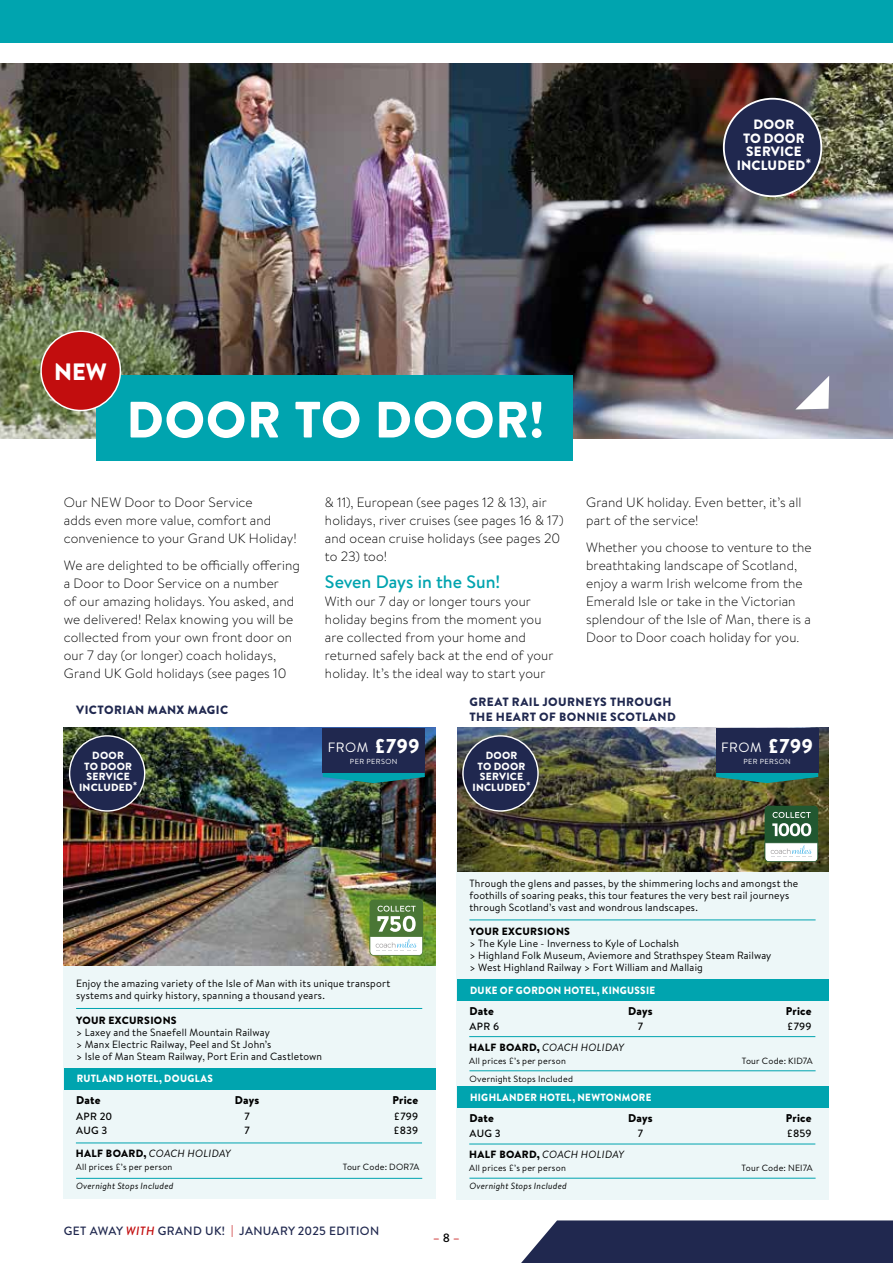
<style>
.page{position:relative;width:893px;height:1263px;background:#fff}
.page>*{position:absolute;margin:0;border:0;box-sizing:border-box;transform-origin:0 0}
.t1{font:900 51px "Brandon Text";letter-spacing:.015em;color:#fff}
.t2{font:900 23.7px "Brandon Text";color:#fff}
.t3{font:500 18px "Brandon Text";letter-spacing:-.005em;color:#00a4af}
.t4{font:300 13.5px/18px "Brandon Text";letter-spacing:.01em;color:#000}
.t5{font:900 13.5px/13.5px "Brandon Text";letter-spacing:.01em;color:#fff;text-align:center}
.t6{font:13.5px "Brandon Text";letter-spacing:.04em;color:#fff}
.t7{font:900 12px/15px "Brandon Text";letter-spacing:.035em;color:#20284f}
.t8{font:500 12px "Brandon Text";letter-spacing:.03em;color:#20284f}
.t9{font:500 12px "Brandon Text";color:#c20d0e}
.t10{font:900 11.25px "Brandon Text";letter-spacing:.01em;color:#000}
.t11{font:10.5px/12px "Brandon Text";letter-spacing:.02em;color:#000}
.t12{font:900 10.5px "Brandon Text";letter-spacing:.03em;color:#fff;scale:.94 1}
.t13{font:italic 10.5px "Brandon Text";letter-spacing:.02em;color:#000}
.t14{font:500 10.5px "Brandon Text";letter-spacing:.015em;color:#000}
.t15{font:900 10.5px "Brandon Text";letter-spacing:.03em;color:#000}
.t16{font:900 10.35px/10.4px "Brandon Text";letter-spacing:.02em;color:#fff;text-align:center}
.t17{font:9px "Brandon Text";letter-spacing:.025em;color:#000}
.t18{font:italic 9px "Brandon Text";letter-spacing:.025em;color:#000}
.t19{font:7.35px "Brandon Text";letter-spacing:.06em;color:#fff}
.s1{font-weight:900;font-size:19.95px}
.s2{font-weight:900;font-style:normal}
.s3{font-style:italic;color:#c20d0e}
.s4{color:#c20d0e}
.s5{color:#000}
</style>
<div class="page">
<svg style="left:521px;top:1220px;width:372px;height:43px;background:#2d3559"></svg>
<div style="left:0;top:0;width:893px;height:43px;background:#00a4af"></div>
<img style="left:0;top:64px;width:893px;height:375px">
<div style="left:97px;top:376px;width:476px;height:85px;background:#00a4af"></div>
<svg style="left:795px;top:376px;width:34px;height:33px"></svg>
<div style="left:63px;top:962px;width:372px;height:237px;background:#edf7f8"></div>
<div style="left:457px;top:862px;width:372px;height:337px;background:#edf7f8"></div>
<div style="left:64px;top:1068px;width:371px;height:21px;background:#00a4af"></div>
<div style="left:457px;top:979px;width:372px;height:22px;background:#00a4af"></div>
<div style="left:457px;top:1087px;width:372px;height:21px;background:#00a4af"></div>
<img style="left:64px;top:728px;width:371px;height:238px">
<img style="left:457px;top:728px;width:372px;height:143px">
<svg style="left:323px;top:772px;width:102px;height:11px"></svg>
<div style="left:323px;top:728px;width:102px;height:44px;background:#20284f"></div>
<svg style="left:716px;top:772px;width:102px;height:11px"></svg>
<div style="left:716px;top:728px;width:102px;height:44px;background:#20284f"></div>
<div style="left:41px;top:331px;width:79px;height:79px;background:#c20d0e;border-radius:50%"></div>
<div style="left:40px;top:330px;width:81px;height:81px;border:2px solid #fff;border-radius:50%"></div>
<div style="left:724px;top:99px;width:97px;height:97px;background:#20284f;border-radius:50%"></div>
<div style="left:723px;top:98px;width:99px;height:99px;border:2px solid #fff;border-radius:50%"></div>
<div style="left:70px;top:736px;width:75px;height:75px;background:#20284f;border-radius:50%"></div>
<div style="left:69px;top:735px;width:76px;height:77px;border:1px solid #fff;border-radius:50%"></div>
<div style="left:463px;top:736px;width:75px;height:75px;background:#20284f;border-radius:50%"></div>
<div style="left:462px;top:735px;width:77px;height:77px;border:1px solid #fff;border-radius:50%"></div>
<hr style="left:76px;top:1008px;width:346px;height:1px;background:#00a4af">
<hr style="left:469px;top:919px;width:347px;height:1px;background:#00a4af">
<hr style="left:76px;top:1142px;width:346px;height:1px;background:#00a4af">
<hr style="left:469px;top:1036px;width:346px;height:1px;background:#00a4af">
<hr style="left:469px;top:1143px;width:346px;height:1px;background:#00a4af">
<hr style="left:76px;top:1178px;width:346px;height:1px;background:#00a4af">
<hr style="left:469px;top:1070px;width:347px;height:1px;background:#00a4af">
<hr style="left:469px;top:1178px;width:347px;height:1px;background:#00a4af">
<div style="left:765px;top:806px;width:53px;height:53px;background:#215730;border-radius:4px"></div>
<svg style="left:765px;top:842px;width:53px;height:20px"></svg>
<svg style="left:772px;top:812px;width:39px;height:24px"></svg>
<div style="left:370px;top:899px;width:53px;height:53px;background:#4a7635;border-radius:4px"></div>
<svg style="left:370px;top:906px;width:53px;height:50px"></svg>
<p class="t5" style="left:737px;top:118px;width:76px">DOOR<br>TO DOOR<br>SERVICE<br>INCLUDED*</p>
<h2 class="t2" style="left:54px;top:355px;width:54px">NEW</h2>
<h1 class="t1" style="left:127px;top:384px;width:419px">DOOR TO DOOR!</h1>
<p class="t4" style="left:64px;top:493px;width:235px">Our NEW Door to Door Service<br>adds even more value, comfort and convenience to your Grand UK Holiday!</p>
<p class="t4" style="left:64px;top:556px;width:238px">We are delighted to be officially offering a Door to Door Service on a number<br>of our amazing holidays. You asked, and we delivered! Relax knowing you will be collected from your own front door on our 7 day (or longer) coach holidays, Grand UK Gold holidays (see pages 10</p>
<p class="t4" style="left:325px;top:493px;width:240px">&amp; 11), European (see pages 12 &amp; 13), air holidays, river cruises (see pages 16 &amp; 17) and ocean cruise holidays (see pages 20 to 23) too!</p>
<h3 class="t3" style="left:325px;top:569px;width:177px">Seven Days in the Sun!</h3>
<p class="t4" style="left:325px;top:592px;width:230px">With our 7 day or longer tours your holiday begins from the moment you are collected from your home and returned safely back at the end of your holiday. It’s the ideal way to start your</p>
<p class="t4" style="left:586px;top:493px;width:217px">Grand UK holiday. Even better, it’s all part of the service!</p>
<p class="t4" style="left:586px;top:538px;width:227px">Whether you choose to venture to the breathtaking landscape of Scotland, enjoy a warm Irish welcome from the Emerald Isle or take in the Victorian splendour of the Isle of Man, there is a Door to Door coach holiday for you.</p>
<p class="t7" style="left:76px;top:702px;width:153px">VICTORIAN MANX MAGIC</p>
<p class="t7" style="left:470px;top:694px;width:208px">GREAT RAIL JOURNEYS THROUGH<br>THE HEART OF BONNIE SCOTLAND</p>
<p class="t6" style="left:328px;top:738px;width:94px">FROM <span class="s1">£799</span></p>
<p class="t19" style="left:350px;top:756px;width:49px">PER PERSON</p>
<p class="t16" style="left:79px;top:750px;width:60px">DOOR<br>TO DOOR<br>SERVICE<br>INCLUDED*</p>
<p class="t16" style="left:472px;top:750px;width:60px">DOOR<br>TO DOOR<br>SERVICE<br>INCLUDED*</p>
<p class="t6" style="left:721px;top:738px;width:94px">FROM <span class="s1">£799</span></p>
<p class="t19" style="left:743px;top:756px;width:49px">PER PERSON</p>
<p class="t11" style="left:469px;top:877px;width:330px">Through the glens and passes, by the shimmering lochs and amongst the foothills of soaring peaks, this tour features the very best rail journeys through Scotland’s vast and wondrous landscapes.</p>
<p class="t11" style="left:76px;top:977px;width:316px">Enjoy the amazing variety of the Isle of Man with its unique transport systems and quirky history, spanning a thousand years.</p>
<p class="t15" style="left:76px;top:1013px;width:102px">YOUR EXCURSIONS</p>
<p class="t11" style="left:76px;top:1026px;width:247px">&gt; Laxey and the Snaefell Mountain Railway<br>&gt; Manx Electric Railway, Peel and St John’s<br>&gt; Isle of Man Steam Railway, Port Erin and Castletown</p>
<p class="t12" style="left:77px;top:1071px;width:146px">RUTLAND HOTEL, DOUGLAS</p>
<p class="t10" style="left:76px;top:1092px;width:26px">Date</p>
<p class="t10" style="left:235px;top:1092px;width:26px">Days</p>
<p class="t10" style="left:392px;top:1092px;width:27px">Price</p>
<p class="t14" style="left:76px;top:1109px;width:38px">APR 20</p>
<p class="t14" style="left:244px;top:1109px;width:7px">7</p>
<p class="t14" style="left:394px;top:1109px;width:26px">£799</p>
<p class="t14" style="left:76px;top:1123px;width:33px">AUG 3</p>
<p class="t14" style="left:244px;top:1123px;width:7px">7</p>
<p class="t14" style="left:394px;top:1123px;width:26px">£839</p>
<p class="t13" style="left:76px;top:1146px;width:156px"><span class="s2">HALF BOARD,</span> COACH HOLIDAY</p>
<p class="t17" style="left:76px;top:1161px;width:98px">All prices £’s per person</p>
<p class="t17" style="left:343px;top:1161px;width:78px">Tour Code: DOR7A</p>
<p class="t18" style="left:76px;top:1180px;width:99px">Overnight Stops Included</p>
<p class="t8" style="left:64px;top:1223px;width:317px">GET AWAY <span class="s3">WITH</span> GRAND UK! <span class="s4">|</span> JANUARY 2025 EDITION</p>
<p class="t15" style="left:469px;top:924px;width:102px">YOUR EXCURSIONS</p>
<p class="t11" style="left:469px;top:937px;width:303px">&gt; The Kyle Line - Inverness to Kyle of Lochalsh<br>&gt; Highland Folk Museum, Aviemore and Strathspey Steam Railway &gt; West Highland Railway &gt; Fort William and Mallaig</p>
<p class="t12" style="left:470px;top:983px;width:198px">DUKE OF GORDON HOTEL, KINGUSSIE</p>
<p class="t10" style="left:469px;top:1003px;width:26px">Date</p>
<p class="t10" style="left:628px;top:1003px;width:26px">Days</p>
<p class="t10" style="left:786px;top:1003px;width:27px">Price</p>
<p class="t14" style="left:469px;top:1019px;width:31px">APR 6</p>
<p class="t14" style="left:638px;top:1019px;width:7px">7</p>
<p class="t14" style="left:787px;top:1019px;width:26px">£799</p>
<p class="t13" style="left:469px;top:1040px;width:156px"><span class="s2">HALF BOARD,</span> COACH HOLIDAY</p>
<p class="t17" style="left:469px;top:1055px;width:98px">All prices £’s per person</p>
<p class="t17" style="left:742px;top:1055px;width:73px">Tour Code: KID7A</p>
<p class="t17" style="left:469px;top:1072px;width:105px">Overnight Stops Included</p>
<p class="t12" style="left:470px;top:1090px;width:194px">HIGHLANDER HOTEL, NEWTONMORE</p>
<p class="t10" style="left:469px;top:1110px;width:26px">Date</p>
<p class="t10" style="left:628px;top:1110px;width:26px">Days</p>
<p class="t10" style="left:786px;top:1110px;width:27px">Price</p>
<p class="t14" style="left:469px;top:1126px;width:33px">AUG 3</p>
<p class="t14" style="left:638px;top:1126px;width:7px">7</p>
<p class="t14" style="left:787px;top:1126px;width:26px">£859</p>
<p class="t13" style="left:469px;top:1147px;width:156px"><span class="s2">HALF BOARD,</span> COACH HOLIDAY</p>
<p class="t17" style="left:469px;top:1162px;width:98px">All prices £’s per person</p>
<p class="t17" style="left:741px;top:1162px;width:73px">Tour Code: NEI7A</p>
<p class="t18" style="left:469px;top:1180px;width:99px">Overnight Stops Included</p>
<p class="t9" style="left:433px;top:1229px;width:28px">– <span class="s5">8</span> –</p>
</div>
